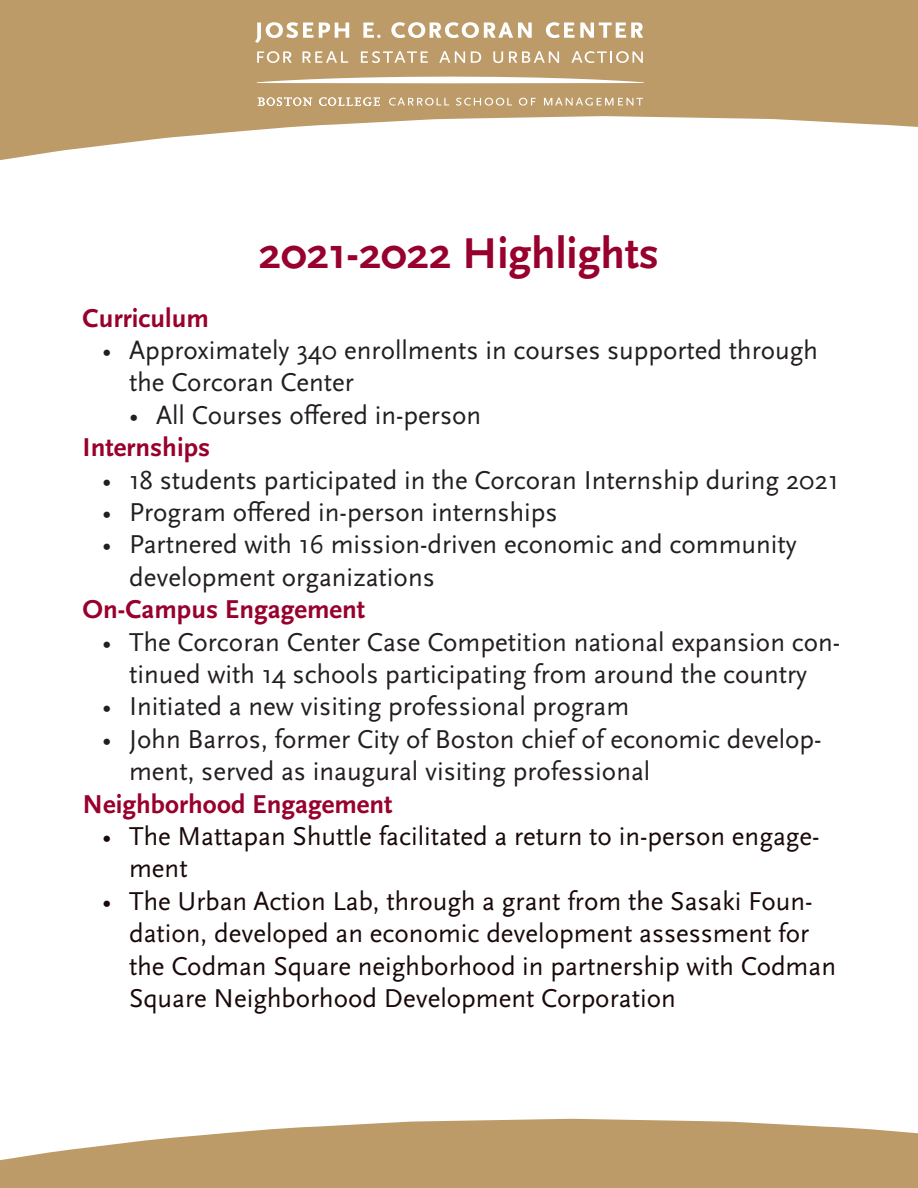
<style>
.page{position:relative;width:918px;height:1188px;background:#fff}
.page>*{position:absolute;margin:0;border:0;box-sizing:border-box;transform-origin:0 0}
.t1{font:700 45px "Scala Sans Pro";color:#98012d}
.t2{font:27px/32.4px "Scala Sans Pro";color:#231f20}
.t3{font:27px/32.4px "Scala Sans Pro";color:#1a090b}
.t4{font:700 27px "Scala Sans Pro";color:#98012d}
</style>
<div class="page">
<div style="left:0;top:0;width:918px;height:180px;background:#bc9b69"></div>
<svg style="left:0;top:116px;width:918px;height:64px;fill:#fff"></svg>
<svg style="left:0;top:1119px;width:918px;height:69px;background:#c5a97e"></svg>
<svg style="left:257px;top:77px;width:387px;height:6px"></svg>
<svg style="left:389px;top:98px;width:60px;height:8px"></svg>
<svg style="left:456px;top:98px;width:56px;height:8px"></svg>
<svg style="left:519px;top:98px;width:17px;height:8px"></svg>
<svg style="left:544px;top:98px;width:99px;height:8px"></svg>
<svg style="left:258px;top:97px;width:54px;height:9px"></svg>
<svg style="left:319px;top:97px;width:61px;height:9px"></svg>
<svg style="left:255px;top:22px;width:58px;height:21px"></svg>
<svg style="left:319px;top:23px;width:30px;height:15px"></svg>
<svg style="left:363px;top:23px;width:18px;height:15px"></svg>
<svg style="left:391px;top:22px;width:141px;height:16px"></svg>
<svg style="left:546px;top:22px;width:28px;height:16px"></svg>
<svg style="left:580px;top:23px;width:63px;height:15px"></svg>
<svg style="left:257px;top:51px;width:35px;height:12px"></svg>
<svg style="left:303px;top:51px;width:45px;height:12px"></svg>
<svg style="left:361px;top:51px;width:67px;height:12px"></svg>
<svg style="left:439px;top:51px;width:26px;height:12px"></svg>
<svg style="left:471px;top:51px;width:10px;height:12px"></svg>
<svg style="left:493px;top:51px;width:10px;height:12px"></svg>
<svg style="left:509px;top:51px;width:50px;height:12px"></svg>
<svg style="left:571px;top:51px;width:72px;height:12px"></svg>
<p class="t1" style="left:259px;top:228px;width:402px">2021-2022 Highlights</p>
<p class="t4" style="left:83px;top:302px;width:128px">Curriculum</p>
<p class="t2" style="left:129px;top:334px;width:690px;text-indent:-27px">• Approximately 340 enrollments in courses supported through the Corcoran Center</p>
<p class="t2" style="left:129px;top:399px;width:354px">• All Courses offered in-person</p>
<p class="t4" style="left:83px;top:432px;width:129px">Internships</p>
<p class="t2" style="left:102px;top:464px;width:738px">• 18 students participated in the Corcoran Internship during 2021</p>
<p class="t2" style="left:102px;top:496px;width:457px">• Program offered in-person internships</p>
<p class="t2" style="left:129px;top:529px;width:669px;text-indent:-27px">• Partnered with 16 mission-driven economic and community development organizations</p>
<p class="t4" style="left:83px;top:594px;width:284px">On-Campus Engagement</p>
<p class="t2" style="left:102px;top:626px;width:740px;text-align:center">• The Corcoran Center Case Competition national expansion con&shy;tinued with 14 schools participating from around the country</p>
<p class="t2" style="left:102px;top:691px;width:529px">• Initiated a new visiting professional program</p>
<p class="t2" style="left:129px;top:723px;width:694px;text-indent:-27px">• John Barros, former City of Boston chief of economic develop&shy;ment, served as inaugural visiting professional</p>
<p class="t4" style="left:83px;top:788px;width:311px">Neighborhood Engagement</p>
<p class="t3" style="left:129px;top:820px;width:692px;text-indent:-27px">• The Mattapan Shuttle facilitated a return to in-person engage&shy;ment</p>
<p class="t3" style="left:129px;top:885px;width:708px;text-indent:-27px">• The Urban Action Lab, through a grant from the Sasaki Foun&shy;dation, developed an economic development assessment for the Codman Square neighborhood in partnership with Codman Square Neighborhood Development Corporation</p>
</div>
